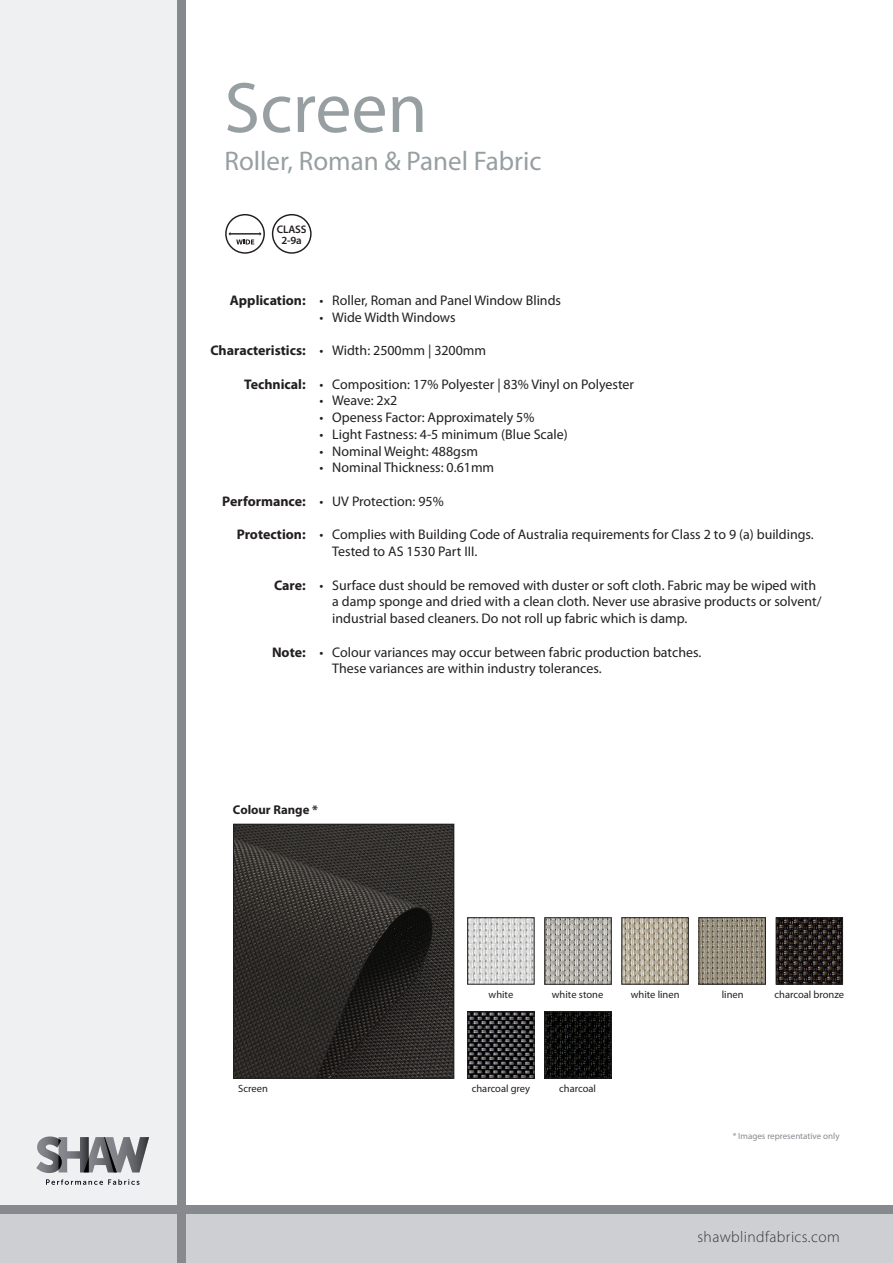
<style>
.page{position:relative;width:893px;height:1263px;background:#fff}
.page>*{position:absolute;margin:0;border:0;box-sizing:border-box;transform-origin:0 0}
.t1{font:72px "Myriad Pro";color:#979fa2}
.t2{font:27px "Myriad Pro";color:#979fa2}
.t3{font:300 15.45px "Myriad Pro";letter-spacing:.025em;color:#323640}
.t4{font:13.95px/16.8px "Myriad Pro";color:#231f20}
.t5{font:700 13.95px "Myriad Pro";color:#231f20}
.t6{font:700 12.75px "Myriad Pro";color:#231f20}
.t7{font:600 10.95px/10.6px "Myriad Pro";letter-spacing:-.015em;color:#231f20;text-align:center}
.t8{font:10.5px "Myriad Pro";color:#231f20}
.t9{font:9px "Myriad Pro";color:#868a8e}
</style>
<div class="page">
<img style="left:469px;top:919px;width:64px;height:64px">
<div style="left:467px;top:917px;width:68px;height:68px;border:1px solid #231f20"></div>
<img style="left:546px;top:919px;width:64px;height:64px">
<div style="left:544px;top:917px;width:68px;height:68px;border:1px solid #231f20"></div>
<img style="left:623px;top:919px;width:64px;height:64px">
<div style="left:621px;top:917px;width:68px;height:68px;border:1px solid #231f20"></div>
<img style="left:700px;top:919px;width:64px;height:64px">
<div style="left:698px;top:917px;width:68px;height:68px;border:1px solid #231f20"></div>
<img style="left:778px;top:919px;width:63px;height:64px">
<div style="left:776px;top:917px;width:67px;height:68px;border:1px solid #231f20"></div>
<img style="left:469px;top:1013px;width:64px;height:64px">
<div style="left:467px;top:1011px;width:68px;height:68px;border:1px solid #231f20"></div>
<img style="left:546px;top:1013px;width:64px;height:64px">
<div style="left:544px;top:1011px;width:68px;height:68px;border:1px solid #231f20"></div>
<img style="left:235px;top:826px;width:217px;height:251px">
<div style="left:233px;top:824px;width:221px;height:255px;border:1px solid #231f20"></div>
<div style="left:272px;top:214px;width:40px;height:40px;border:1px solid #231f20;border-radius:50%"></div>
<div style="left:0;top:1209px;width:893px;height:54px;background:#cdcfd2"></div>
<div style="left:0;top:0;width:182px;height:1209px;background:#eff0f1"></div>
<div style="left:0;top:1205px;width:893px;height:8px;background:#868a8e"></div>
<div style="left:177px;top:0;width:9px;height:1263px;background:#868a8e"></div>
<svg style="left:46px;top:1179px;width:93px;height:6px"></svg>
<svg style="left:36px;top:1136px;width:113px;height:37px"></svg>
<svg style="left:225px;top:214px;width:40px;height:40px"></svg>
<p class="t1" style="left:224px;top:63px;width:205px">Screen</p>
<p class="t2" style="left:224px;top:144px;width:319px">Roller, Roman &amp; Panel Fabric</p>
<p class="t7" style="left:277px;top:224px;width:31px">CLASS<br>2-9a</p>
<p class="t5" style="left:230px;top:291px;width:77px">Application:</p>
<p class="t5" style="left:210px;top:341px;width:97px">Characteristics:</p>
<p class="t5" style="left:244px;top:375px;width:63px">Technical:</p>
<p class="t5" style="left:222px;top:492px;width:85px">Performance:</p>
<p class="t5" style="left:237px;top:525px;width:70px">Protection:</p>
<p class="t5" style="left:274px;top:576px;width:33px">Care:</p>
<p class="t5" style="left:272px;top:643px;width:35px">Note:</p>
<p class="t4" style="left:319px;top:292px;width:243px">• Roller, Roman and Panel Window Blinds</p>
<p class="t4" style="left:319px;top:308px;width:138px">• Wide Width Windows</p>
<p class="t4" style="left:319px;top:342px;width:168px">• Width: 2500mm | 3200mm</p>
<p class="t4" style="left:319px;top:375px;width:316px">• Composition: 17% Polyester | 83% Vinyl on Polyester</p>
<p class="t4" style="left:319px;top:392px;width:79px">• Weave: 2x2</p>
<p class="t4" style="left:319px;top:409px;width:216px">• Openess Factor: Approximately 5%</p>
<p class="t4" style="left:319px;top:425px;width:250px">• Light Fastness: 4-5 minimum (Blue Scale)</p>
<p class="t4" style="left:319px;top:442px;width:160px">• Nominal Weight: 488gsm</p>
<p class="t4" style="left:319px;top:459px;width:176px">• Nominal Thickness: 0.61mm</p>
<p class="t4" style="left:319px;top:492px;width:126px">• UV Protection: 95%</p>
<p class="t4" style="left:332px;top:526px;width:483px;text-indent:-13px">• Complies with Building Code of Australia requirements for Class 2 to 9 (a) buildings.<br>Tested to AS 1530 Part III.</p>
<p class="t4" style="left:332px;top:576px;width:491px;text-indent:-13px">• Surface dust should be removed with duster or soft cloth. Fabric may be wiped with a damp sponge and dried with a clean cloth. Never use abrasive products or solvent/ industrial based cleaners. Do not roll up fabric which is damp.</p>
<p class="t4" style="left:332px;top:643px;width:371px;text-indent:-13px">• Colour variances may occur between fabric production batches.<br>These variances are within industry tolerances.</p>
<p class="t6" style="left:233px;top:802px;width:86px">Colour Range *</p>
<p class="t8" style="left:489px;top:988px;width:26px">white</p>
<p class="t8" style="left:552px;top:988px;width:53px">white stone</p>
<p class="t8" style="left:631px;top:988px;width:50px">white linen</p>
<p class="t8" style="left:722px;top:988px;width:23px">linen</p>
<p class="t8" style="left:774px;top:988px;width:71px">charcoal bronze</p>
<p class="t8" style="left:238px;top:1082px;width:31px">Screen</p>
<p class="t8" style="left:472px;top:1082px;width:60px">charcoal grey</p>
<p class="t8" style="left:559px;top:1082px;width:38px">charcoal</p>
<p class="t9" style="left:733px;top:1131px;width:108px">* Images representative only</p>
<p class="t3" style="left:697px;top:1227px;width:144px">shawblindfabrics.com</p>
</div>
